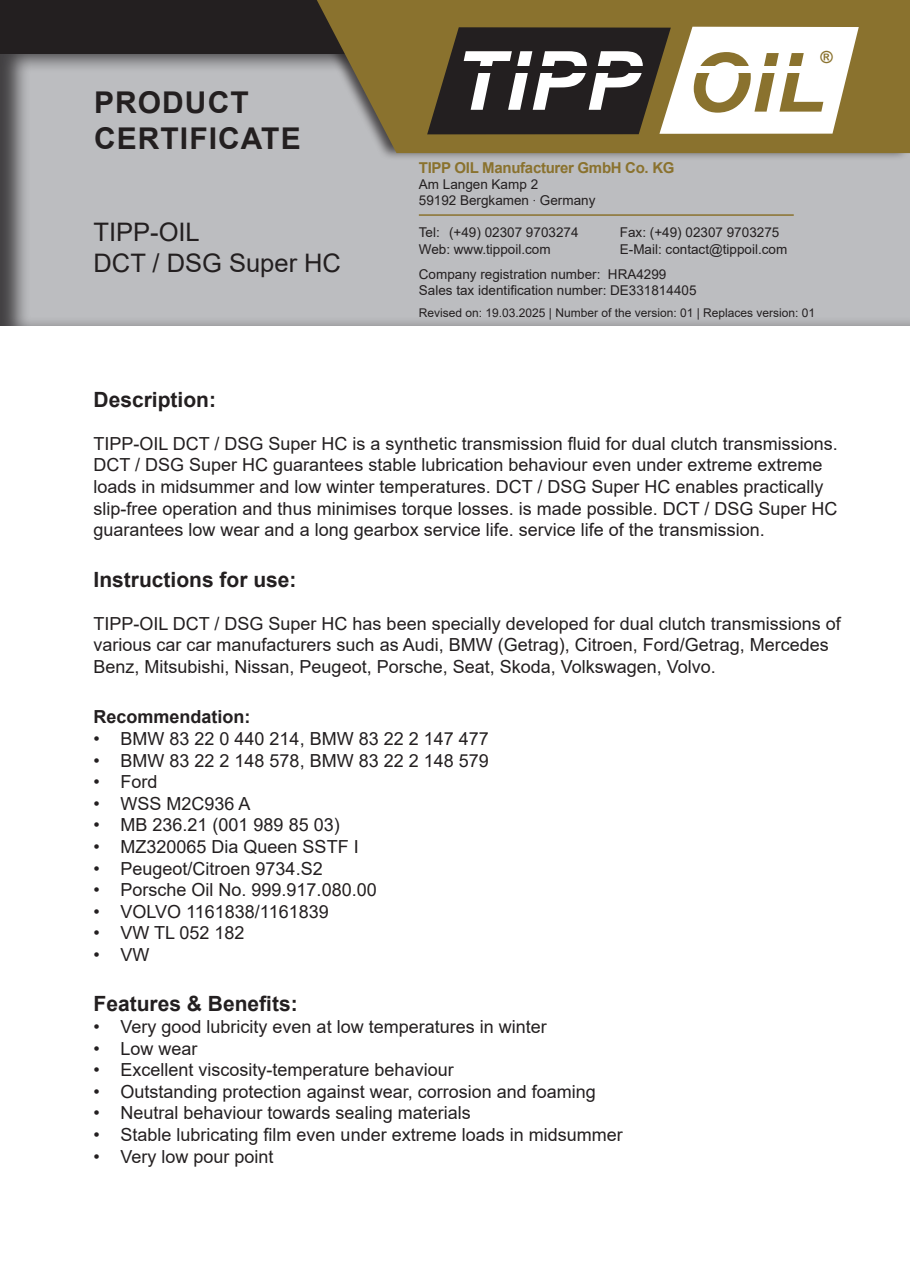
<style>
.page{position:relative;width:910px;height:1280px;background:#fff}
.page>*{position:absolute;margin:0;border:0;box-sizing:border-box;transform-origin:0 0}
.t1{font:italic 700 81.75px "Arial";letter-spacing:.015em;color:#fff}
.t2{font:700 30px/36px "Arial";letter-spacing:.035em;color:#231f20}
.t3{font:25.5px "Arial";color:#231f20}
.t4{font:700 21px "Arial";color:#231f20}
.t5{font:18px/21.6px "Arial";color:#231f20}
.t6{font:700 18px "Arial";color:#231f20}
.t7{font:700 16.65px "Arial";color:#8a722e}
.t8{font:700 15px "Arial";letter-spacing:-.02em;color:#8a722e}
.t9{font:13.5px/16.2px "Arial";color:#231f20}
.t10{font:12px "Arial";color:#231f20}
.s1{color:#8a722e}
.s2{font-family:"Helvetica Neue LT Std";font-weight:100;font-stretch:condensed}
</style>
<div class="page">
<div style="left:0;top:52px;width:910px;height:276px;background:#231f20;opacity:.75"></div>
<div style="left:0;top:0;width:910px;height:53px;background:#231f20"></div>
<div style="left:300px;top:0;width:610px;height:161px;background:#231f20;opacity:.75"></div>
<svg style="left:317px;top:0;width:593px;height:153px;background:#8b773c"></svg>
<svg style="left:427px;top:27px;width:432px;height:107px"></svg>
<div style="left:454px;top:51px;width:183px;height:77px;background:#231f20"></div>
<div style="left:477px;top:66px;width:171px;height:7px;background:#231f20"></div>
<div style="left:694px;top:66px;width:109px;height:6px;background:#fff"></div>
<hr style="left:419px;top:214px;width:375px;height:2px;background:#8a722e">
<h2 class="t2" style="left:94px;top:85px;width:208px">PRODUCT<br>CERTIFICATE</h2>
<p class="t3" style="left:94px;top:215px;width:108px">TIPP-OIL</p>
<p class="t3" style="left:94px;top:245px;width:249px">DCT / DSG Super HC</p>
<h1 class="t1" style="left:454px;top:27px;width:373px">TIPP <span class="s1">OIL</span></h1>
<p class="t7" style="left:820px;top:47px;width:14px">®</p>
<p class="t8" style="left:419px;top:157px;width:257px">TIPP OIL Manufacturer GmbH Co. KG</p>
<p class="t9" style="left:419px;top:176px;width:178px">Am Langen Kamp 2<br>59192 Bergkamen <span class="s2">·</span> Germany</p>
<p class="t9" style="left:419px;top:224px;width:161px">Tel: (+49) 02307 9703274</p>
<p class="t9" style="left:620px;top:224px;width:161px">Fax: (+49) 02307 9703275</p>
<p class="t9" style="left:419px;top:241px;width:133px">Web: www.tippoil.com</p>
<p class="t9" style="left:419px;top:236px;width:370px;line-height:25.2px;text-indent:201px">E-Mail: contact@tippoil.com<br>Company registration number: HRA4299</p>
<p class="t9" style="left:419px;top:282px;width:279px">Sales tax identification number: DE331814405</p>
<p class="t10" style="left:419px;top:305px;width:398px">Revised on: 19.03.2025 | Number of the version: 01 | Replaces version: 01</p>
<p class="t4" style="left:94px;top:384px;width:124px">Description:</p>
<p class="t5" style="left:94px;top:432px;width:746px">TIPP-OIL DCT / DSG Super HC is a synthetic transmission fluid for dual clutch transmissions.<br>DCT / DSG Super HC guarantees stable lubrication behaviour even under extreme extreme loads in midsummer and low winter temperatures. DCT / DSG Super HC enables practically slip-free operation and thus minimises torque losses. is made possible. DCT / DSG Super HC guarantees low wear and a long gearbox service life. service life of the transmission.</p>
<p class="t4" style="left:94px;top:564px;width:205px">Instructions for use:</p>
<p class="t5" style="left:94px;top:612px;width:749px">TIPP-OIL DCT / DSG Super HC has been specially developed for dual clutch transmissions of various car car manufacturers such as Audi, BMW (Getrag), Citroen, Ford/Getrag, Mercedes<br>Benz, Mitsubishi, Nissan, Peugeot, Porsche, Seat, Skoda, Volkswagen, Volvo.</p>
<p class="t6" style="left:94px;top:704px;width:159px">Recommendation:</p>
<p class="t5" style="left:94px;top:728px;width:397px">• BMW 83 22 0 440 214, BMW 83 22 2 147 477</p>
<p class="t5" style="left:94px;top:749px;width:397px">• BMW 83 22 2 148 578, BMW 83 22 2 148 579</p>
<p class="t5" style="left:94px;top:771px;width:66px">• Ford</p>
<p class="t5" style="left:94px;top:792px;width:159px">• WSS M2C936 A</p>
<p class="t5" style="left:94px;top:814px;width:248px">• MB 236.21 (001 989 85 03)</p>
<p class="t5" style="left:94px;top:836px;width:267px">• MZ320065 Dia Queen SSTF I</p>
<p class="t5" style="left:94px;top:857px;width:231px">• Peugeot/Citroen 9734.S2</p>
<p class="t5" style="left:94px;top:879px;width:285px">• Porsche Oil No. 999.917.080.00</p>
<p class="t5" style="left:94px;top:900px;width:237px">• VOLVO 1161838/1161839</p>
<p class="t5" style="left:94px;top:922px;width:153px">• VW TL 052 182</p>
<p class="t5" style="left:94px;top:944px;width:57px">• VW</p>
<p class="t4" style="left:94px;top:989px;width:206px">Features &amp; Benefits:</p>
<p class="t5" style="left:94px;top:1016px;width:455px">• Very good lubricity even at low temperatures in winter</p>
<p class="t5" style="left:94px;top:1037px;width:106px">• Low wear</p>
<p class="t5" style="left:94px;top:1059px;width:362px">• Excellent viscosity-temperature behaviour</p>
<p class="t5" style="left:94px;top:1080px;width:504px">• Outstanding protection against wear, corrosion and foaming</p>
<p class="t5" style="left:94px;top:1102px;width:379px">• Neutral behaviour towards sealing materials</p>
<p class="t5" style="left:94px;top:1124px;width:531px">• Stable lubricating film even under extreme loads in midsummer</p>
<p class="t5" style="left:94px;top:1145px;width:182px">• Very low pour point</p>
</div>
